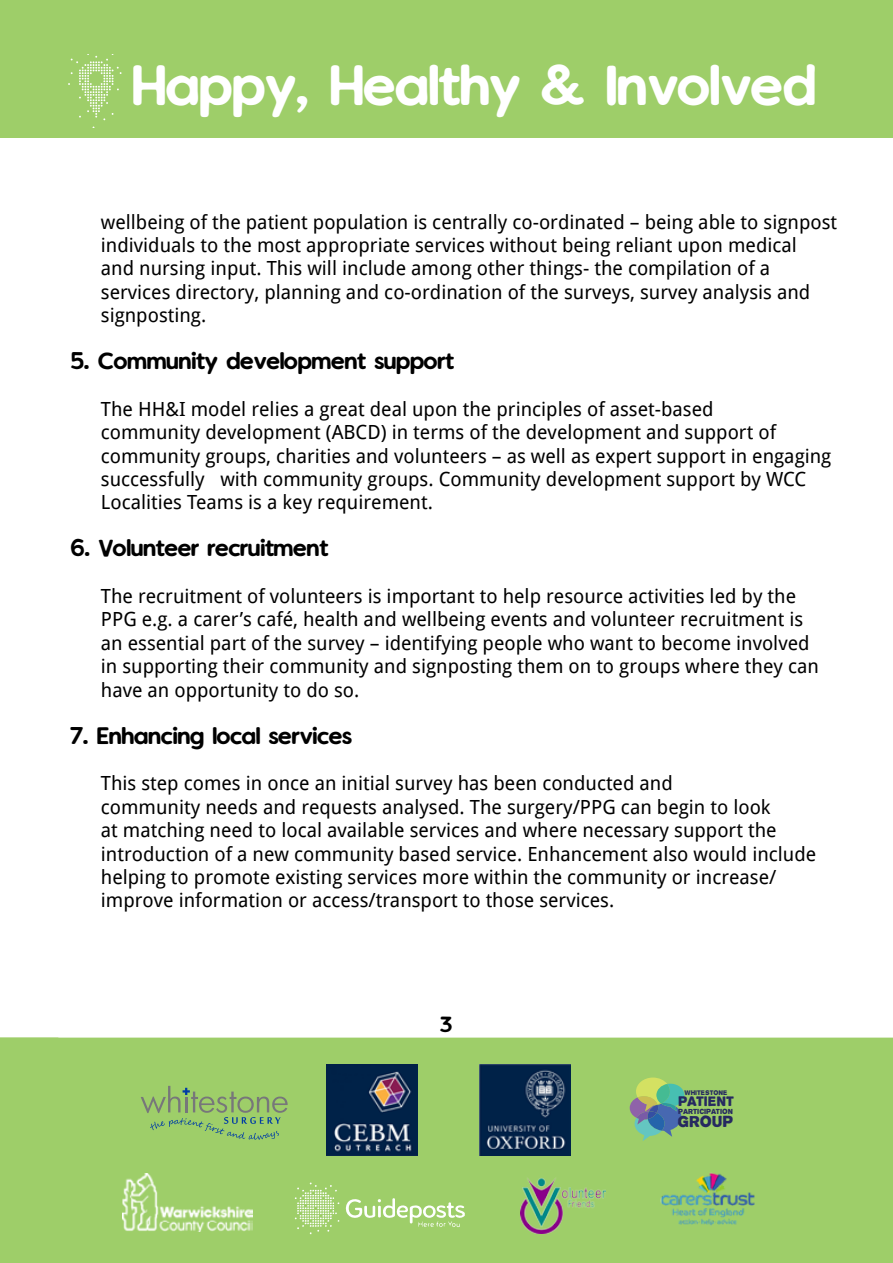
<style>
.page{position:relative;width:893px;height:1263px;background:#fff}
.page>*{position:absolute;margin:0;border:0;box-sizing:border-box;transform-origin:0 0}
.t1{font:46.5px "Vanilla Extract";color:#fff}
.t2{font:19.5px/23.4px "Droid Sans";color:#000}
.t3{font:19.5px "Vanilla Extract";color:#000}
.t4{font:17.55px "Vanilla Extract";color:#000}
.t5{font:13.95px "Propaganda";color:#262960}
.t6{font:12px "Propaganda";color:#262960}
.t7{font:6.45px "Propaganda";color:#262960}
.t8{font:5.85px "Propaganda";color:#262960}
</style>
<div class="page">
<div style="left:58px;top:0;width:835px;height:138px;background:#9ece69"></div>
<div style="left:0;top:0;width:58px;height:138px;background:#9ece69"></div>
<div style="left:58px;top:1037px;width:835px;height:226px;background:#9ece69"></div>
<div style="left:0;top:1037px;width:58px;height:226px;background:#9ece69"></div>
<svg style="left:630px;top:1077px;width:54px;height:64px;background:#7ead8a"></svg>
<img style="left:521px;top:1176px;width:85px;height:58px">
<img style="left:658px;top:1167px;width:98px;height:59px">
<svg style="left:141px;top:1086px;width:147px;height:54px;background:#93be6d"></svg>
<img style="left:123px;top:1173px;width:129px;height:58px">
<svg style="left:295px;top:1182px;width:44px;height:52px;background:#b0d785"></svg>
<svg style="left:345px;top:1198px;width:120px;height:29px;background:#b4d98b"></svg>
<img style="left:326px;top:1065px;width:91px;height:91px">
<img style="left:480px;top:1065px;width:91px;height:91px">
<svg style="left:68px;top:54px;width:54px;height:73px;background:#a8d379"></svg>
<h1 class="t1" style="left:133px;top:53px;width:686px">Happy, Healthy &amp; Involved</h1>
<p class="t2" style="left:101px;top:210px;width:738px">wellbeing of the patient population is centrally co-ordinated – being able to signpost individuals to the most appropriate services without being reliant upon medical<br>and nursing input. This will include among other things- the compilation of a services directory, planning and co-ordination of the surveys, survey analysis and signposting.</p>
<p class="t3" style="left:71px;top:347px;width:385px">5. Community development support</p>
<p class="t2" style="left:101px;top:397px;width:732px">The HH&amp;I model relies a great deal upon the principles of asset-based<br>community development (ABCD) in terms of the development and support of community groups, charities and volunteers – as well as expert support in engaging successfully with community groups. Community development support by WCC Localities Teams is a key requirement.</p>
<p class="t3" style="left:71px;top:534px;width:259px">6. Volunteer recruitment</p>
<p class="t2" style="left:101px;top:585px;width:720px">The recruitment of volunteers is important to help resource activities led by the PPG e.g. a carer’s café, health and wellbeing events and volunteer recruitment is an essential part of the survey – identifying people who want to become involved in supporting their community and signposting them on to groups where they can have an opportunity to do so.</p>
<p class="t3" style="left:71px;top:721px;width:283px">7. Enhancing local services</p>
<p class="t2" style="left:101px;top:772px;width:717px">This step comes in once an initial survey has been conducted and<br>community needs and requests analysed. The surgery/PPG can begin to look<br>at matching need to local available services and where necessary support the introduction of a new community based service. Enhancement also would include helping to promote existing services more within the community or increase/ improve information or access/transport to those services.</p>
<p class="t4" style="left:440px;top:1012px;width:14px">3</p>
<p class="t8" style="left:684px;top:1088px;width:44px">WHITESTONE</p>
<p class="t5" style="left:678px;top:1109px;width:57px">GROUP</p>
<p class="t6" style="left:678px;top:1091px;width:57px">PATIENT</p>
<p class="t7" style="left:678px;top:1105px;width:56px">PARTICIPATION</p>
</div>
